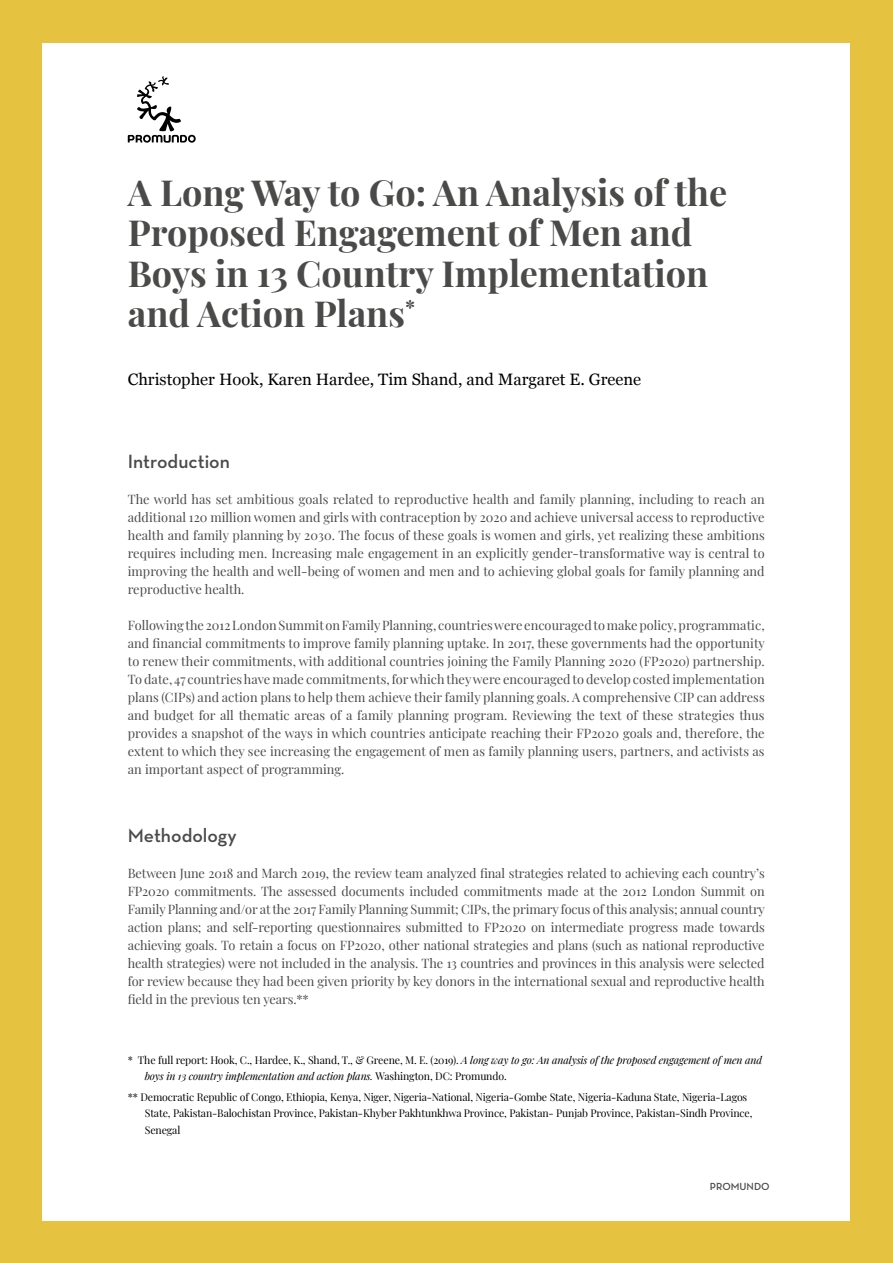
<style>
.page{position:relative;width:893px;height:1263px;background:#e6c241}
.page>*{position:absolute;margin:0;border:0;box-sizing:border-box;transform-origin:0 0}
.t1{font:700 36px/40.5px "Playfair Display";color:#4a4a49}
.t2{font:600 19.5px "Neutra Text";color:#4a4a49}
.t3{font:16.5px "Georgia";color:#000}
.t4{font:12.75px/18px "Playfair Display";letter-spacing:.005em;color:#4a4a49;text-align:justify}
.t5{font:10.5px/16.5px "Playfair Display";letter-spacing:-.01em;color:#000}
.t6{font:italic 10.5px/16.5px "Playfair Display";letter-spacing:-.01em;color:#000}
.t7{font:10.5px "Neutra Text Demi SC";color:#4a4a49}
.s1{font-style:normal}
.s2{font-size:12px}
</style>
<div class="page">
<div style="left:43px;top:43px;width:807px;height:1177px;background:#fff"></div>
<svg style="left:128px;top:76px;width:68px;height:67px"></svg>
<h1 class="t1" style="left:128px;top:169px;width:601px">A Long Way to Go: An Analysis of the<br>Proposed Engagement of Men and<br>Boys in 13 Country Implementation and Action Plans<sup>*</sup></h1>
<p class="t3" style="left:128px;top:367px;width:515px">Christopher Hook, Karen Hardee, Tim Shand, and Margaret E. Greene</p>
<h2 class="t2" style="left:128px;top:449px;width:104px">Introduction</h2>
<p class="t4" style="left:128px;top:489px;width:638px">The world has set ambitious goals related to reproductive health and family planning, including to reach an additional 120 million women and girls with contraception by 2020 and achieve universal access to reproductive health and family planning by 2030. The focus of these goals is women and girls, yet realizing these ambitions requires including men. Increasing male engagement in an explicitly gender-transformative way is central to improving the health and well-being of women and men and to achieving global goals for family planning and reproductive health.</p>
<p class="t4" style="left:128px;top:615px;width:639px">Following the 2012 London Summit on Family Planning, countries were encouraged to make policy, programmatic, and financial commitments to improve family planning uptake. In 2017, these governments had the opportunity to renew their commitments, with additional countries joining the Family Planning 2020 (FP2020) partnership.<br>To date, 47 countries have made commitments, for which they were encouraged to develop costed implementation plans (CIPs) and action plans to help them achieve their family planning goals. A comprehensive CIP can address and budget for all thematic areas of a family planning program. Reviewing the text of these strategies thus provides a snapshot of the ways in which countries anticipate reaching their FP2020 goals and, therefore, the extent to which they see increasing the engagement of men as family planning users, partners, and activists as an important aspect of programming.</p>
<h2 class="t2" style="left:128px;top:823px;width:110px">Methodology</h2>
<p class="t4" style="left:128px;top:863px;width:639px">Between June 2018 and March 2019, the review team analyzed final strategies related to achieving each country’s FP2020 commitments. The assessed documents included commitments made at the 2012 London Summit on Family Planning and/or at the 2017 Family Planning Summit; CIPs, the primary focus of this analysis; annual country action plans; and self-reporting questionnaires submitted to FP2020 on intermediate progress made towards achieving goals. To retain a focus on FP2020, other national strategies and plans (such as national reproductive health strategies) were not included in the analysis. The 13 countries and provinces in this analysis were selected for review because they had been given priority by key donors in the international sexual and reproductive health field in the previous ten years.**</p>
<p class="t6" style="left:145px;top:1050px;width:619px;text-indent:-17px"><span class="s1">* The full report: Hook, C., Hardee, K., Shand, T., &amp; Greene, M. E. (2019).</span> A long way to go: An analysis of the proposed engagement of men and boys in 13 country implementation and action plans. <span class="s1">Washington, DC: Promundo.</span></p>
<p class="t5" style="left:145px;top:1088px;width:609px;text-indent:-17px">** Democratic Republic of Congo, Ethiopia, Kenya, Niger, Nigeria-National, Nigeria-Gombe State, Nigeria-Kaduna State, Nigeria-Lagos<br>State, Pakistan-Balochistan Province, Pakistan-Khyber Pakhtunkhwa Province, Pakistan- Punjab Province, Pakistan-Sindh Province,<br>Senegal</p>
<p class="t7" style="left:710px;top:1180px;width:61px">PROMUNDO</p>
<p class="t7" style="left:689px;top:1181px;width:82px">PROMUNDO — <span class="s2">1</span></p>
</div>
